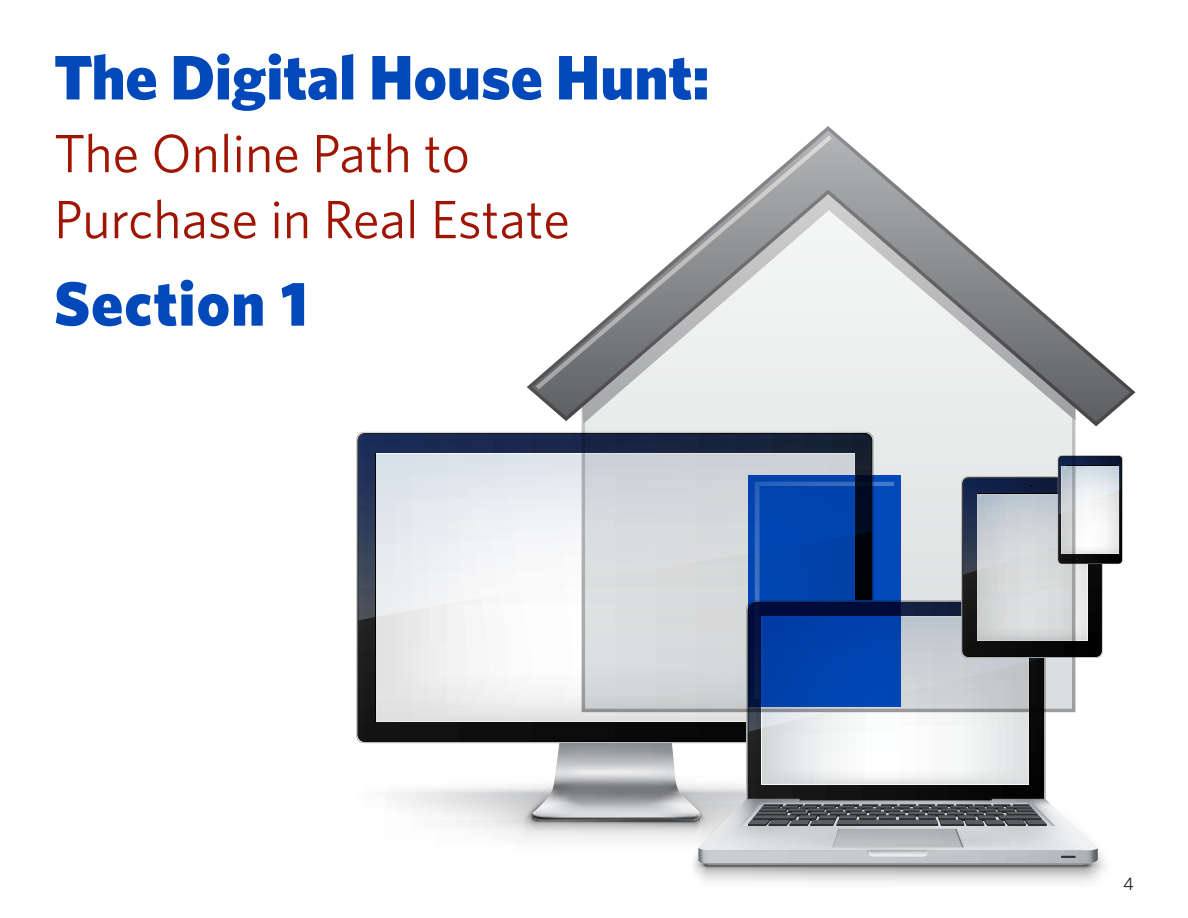
<style>
.page{position:relative;width:1188px;height:918px;background:#fff}
.page>*{position:absolute;margin:0;border:0;box-sizing:border-box;transform-origin:0 0}
.t1{font:900 63px "Whitney HTF";color:#0149ba}
.t2{font:900 63px "Whitney HTF";letter-spacing:.02em;color:#0149ba}
.t3{font:54px/66px "Whitney HTF";color:#a01501}
.t4{font:18px "Whitney HTF";color:#231f20}
</style>
<div class="page">
<svg style="left:392px;top:785px;width:139px;height:55px"></svg>
<svg style="left:358px;top:433px;width:224px;height:309px;background:#1a1a1a"></svg>
<svg style="left:376px;top:621px;width:155px;height:100px"></svg>
<svg style="left:358px;top:434px;width:224px;height:187px"></svg>
<svg style="left:693px;top:865px;width:412px;height:17px;background:#c7c7c7"></svg>
<svg style="left:585px;top:426px;width:487px;height:29px;background:#9196a0"></svg>
<svg style="left:527px;top:126px;width:609px;height:300px"></svg>
<svg style="left:532px;top:131px;width:598px;height:291px"></svg>
<svg style="left:536px;top:135px;width:296px;height:254px"></svg>
<svg style="left:531px;top:455px;width:592px;height:410px"></svg>
<svg style="left:863px;top:592px;width:24px;height:6px"></svg>
<p class="t1" style="left:54px;top:39px;width:657px">The Digital House Hunt:</p>
<p class="t3" style="left:54px;top:119px;width:517px">The Online Path to<br>Purchase in Real Estate</p>
<p class="t2" style="left:54px;top:265px;width:255px">Section 1</p>
<p class="t4" style="left:1123px;top:873px;width:12px">4</p>
</div>
